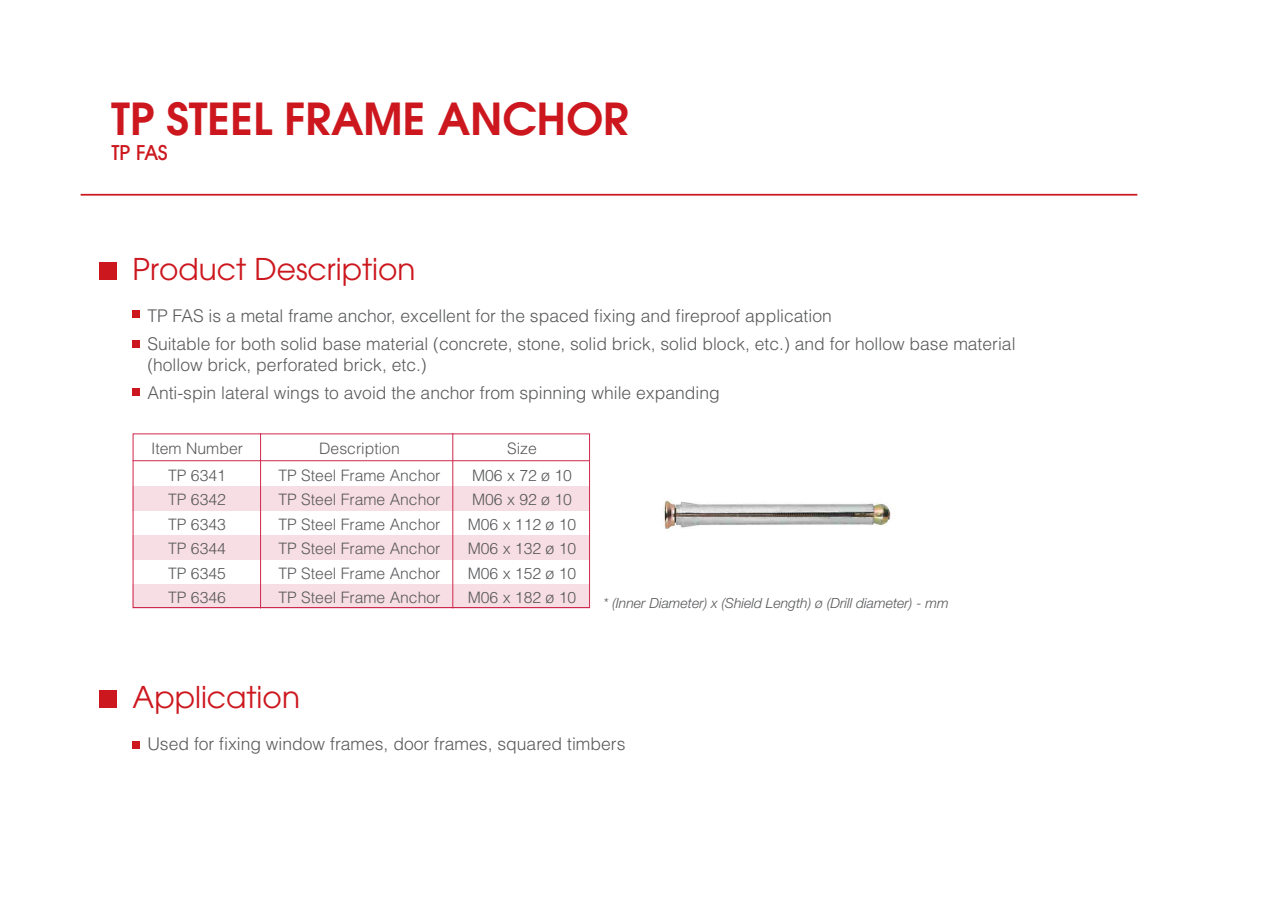
<style>
.page{position:relative;width:1275px;height:903px;background:#fff}
.page>*{position:absolute;margin:0;border:0;box-sizing:border-box;transform-origin:0 0}
.t1{font:600 43.75px "Avant Garde";color:#cc171e}
.t2{font:29.75px "Avant Garde";color:#cc171e}
.t3{font:500 21px "Avant Garde IT Cby BT";color:#cc171e}
.t4{font:300 17.5px/28px "Helvetica LT Std";color:#58595b}
.t5{font:300 15.75px/24.5px "Helvetica LT Std";color:#58595b;text-align:center}
.t6{font:italic 300 14px "Helvetica Neue LT Std";color:#58595b}
</style>
<div class="page">
<img style="left:663px;top:500px;width:228px;height:29px">
<hr style="left:81px;top:194px;width:1056px;height:2px;background:#cc171e">
<div style="left:99px;top:262px;width:18px;height:18px;background:#cc171e"></div>
<div style="left:99px;top:690px;width:18px;height:17px;background:#cc171e"></div>
<div style="left:132px;top:311px;width:8px;height:7px;background:#cc171e"></div>
<div style="left:132px;top:741px;width:8px;height:7px;background:#cc171e"></div>
<div style="left:132px;top:340px;width:8px;height:8px;background:#cc171e"></div>
<div style="left:132px;top:389px;width:8px;height:7px;background:#cc171e"></div>
<hr style="left:260px;top:433px;width:1px;height:175px;background:#ce274c">
<hr style="left:452px;top:433px;width:1px;height:175px;background:#ce274c">
<hr style="left:133px;top:460px;width:456px;height:1px;background:#ce274c">
<div style="left:132px;top:486px;width:458px;height:24px;background:#f7dee4"></div>
<div style="left:132px;top:536px;width:458px;height:24px;background:#f7dee4"></div>
<div style="left:132px;top:584px;width:458px;height:24px;background:#f7dee4"></div>
<div style="left:133px;top:433px;width:457px;height:175px;border:1px solid #ce274c"></div>
<h1 class="t1" style="left:111px;top:90px;width:519px">TP STEEL FRAME ANCHOR</h1>
<p class="t3" style="left:111px;top:139px;width:58px">TP FAS</p>
<h2 class="t2" style="left:132px;top:251px;width:285px">Product Description</h2>
<p class="t4" style="left:147px;top:301px;width:870px">TP FAS is a metal frame anchor, excellent for the spaced fixing and fireproof application<br>Suitable for both solid base material (concrete, stone, solid brick, solid block, etc.) and for hollow base material</p>
<p class="t4" style="left:147px;top:350px;width:574px">(hollow brick, perforated brick, etc.)<br>Anti-spin lateral wings to avoid the anchor from spinning while expanding</p>
<p class="t5" style="left:151px;top:435px;width:93px;line-height:26.2px">Item Number<br>TP 6341</p>
<p class="t5" style="left:168px;top:487px;width:59px;text-align:justify">TP 6342<br>TP 6343<br>TP 6344<br>TP 6345<br>TP 6346</p>
<p class="t5" style="left:279px;top:435px;width:163px;line-height:26.2px">Description<br>TP Steel Frame Anchor</p>
<p class="t5" style="left:279px;top:487px;width:163px;text-align:justify">TP Steel Frame Anchor TP Steel Frame Anchor TP Steel Frame Anchor TP Steel Frame Anchor TP Steel Frame Anchor</p>
<p class="t5" style="left:472px;top:435px;width:101px;line-height:26.2px">Size<br>M06 x 72 ø 10</p>
<p class="t5" style="left:468px;top:487px;width:110px;text-align:left">M06 x 92 ø 10<br>M06 x 112 ø 10<br>M06 x 132 ø 10<br>M06 x 152 ø 10<br>M06 x 182 ø 10</p>
<p class="t6" style="left:603px;top:595px;width:347px">* (Inner Diameter) x (Shield Length) ø (Drill diameter) - mm</p>
<h2 class="t2" style="left:132px;top:679px;width:169px">Application</h2>
<p class="t4" style="left:147px;top:730px;width:480px">Used for fixing window frames, door frames, squared timbers</p>
</div>
